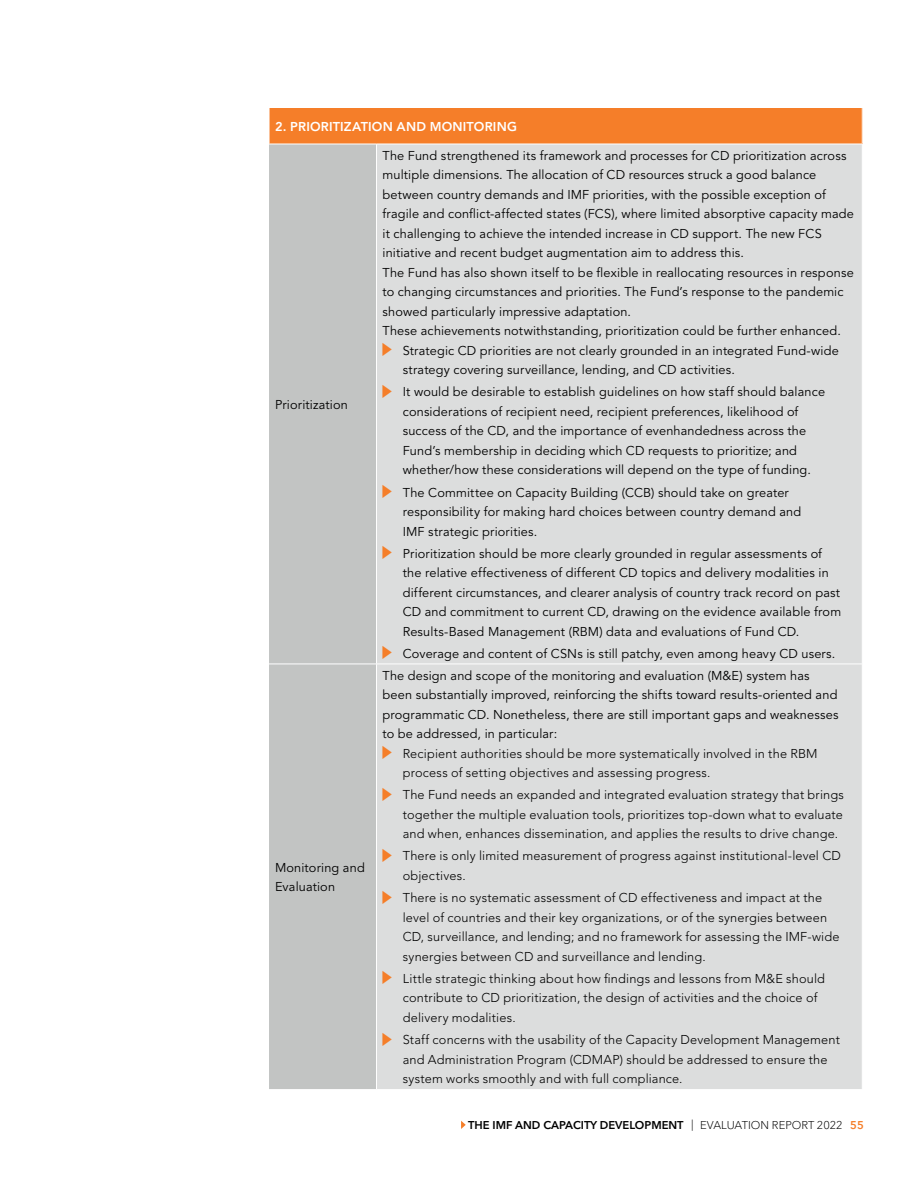
<style>
.page{position:relative;width:918px;height:1188px;background:#fff}
.page>*{position:absolute;margin:0;border:0;box-sizing:border-box;transform-origin:0 0}
.t1{font:12.75px/19.5px "Avenir LT Std";letter-spacing:.015em;color:#000}
.t2{font:300 12.75px/19.5px "Avenir LT Std";letter-spacing:.015em;color:#000}
.t3{font:800 12.75px "Avenir LT Std";letter-spacing:.015em;color:#fff}
.t4{font:600 11.25px "Avenir Next W1 G";color:#000}
.s1{font-family:"Universal Std Newswith Comm Pi";font-size:13.5px;color:#f57e29}
.s2{font-family:"Universal Std Newswith Comm Pi";font-weight:400;font-size:13.5px;color:#f57e29}
.s3{font-weight:300}
.s4{color:#f57e29}
</style>
<div class="page">
<div style="left:269px;top:108px;width:593px;height:36px;background:#f57e29"></div>
<div style="left:269px;top:145px;width:107px;height:944px;background:#c2c4c3"></div>
<div style="left:377px;top:145px;width:485px;height:944px;background:#dcdddd"></div>
<hr style="left:269px;top:108px;width:1px;height:36px;background:#fff">
<hr style="left:377px;top:664px;width:486px;height:1px;background:#fff">
<hr style="left:269px;top:664px;width:108px;height:1px;background:#fff">
<svg style="left:461px;top:1121px;width:5px;height:8px"></svg>
<p class="t3" style="left:275px;top:119px;width:243px">2. PRIORITIZATION AND MONITORING</p>
<p class="t1" style="left:275px;top:395px;width:74px">Prioritization</p>
<p class="t1" style="left:275px;top:858px;width:91px">Monitoring and<br>Evaluation</p>
<p class="t1" style="left:383px;top:146px;width:466px">The Fund strengthened its framework and processes for CD prioritization across</p>
<p class="t1" style="left:383px;top:165px;width:435px">multiple dimensions. The allocation of CD resources struck a good balance</p>
<p class="t1" style="left:383px;top:185px;width:445px">between country demands and IMF priorities, with the possible exception of</p>
<p class="t1" style="left:383px;top:204px;width:473px">fragile and conflict-affected states (FCS), where limited absorptive capacity made</p>
<p class="t1" style="left:383px;top:224px;width:441px">it challenging to achieve the intended increase in CD support. The new FCS</p>
<p class="t1" style="left:383px;top:243px;width:363px">initiative and recent budget augmentation aim to address this.</p>
<p class="t1" style="left:383px;top:263px;width:473px">The Fund has also shown itself to be flexible in reallocating resources in response</p>
<p class="t1" style="left:383px;top:282px;width:463px">to changing circumstances and priorities. The Fund’s response to the pandemic</p>
<p class="t1" style="left:383px;top:302px;width:250px">showed particularly impressive adaptation.</p>
<p class="t1" style="left:383px;top:321px;width:460px">These achievements notwithstanding, prioritization could be further enhanced.</p>
<p class="t1" style="left:383px;top:341px;width:458px"><span class="s1">▶</span> Strategic CD priorities are not clearly grounded in an integrated Fund-wide</p>
<p class="t1" style="left:403px;top:360px;width:334px">strategy covering surveillance, lending, and CD activities.</p>
<p class="t1" style="left:403px;top:383px;width:424px;text-indent:-20px"><span class="s1">▶</span> It would be desirable to establish guidelines on how staff should balance considerations of recipient need, recipient preferences, likelihood of success of the CD, and the importance of evenhandedness across the Fund’s membership in deciding which CD requests to prioritize; and whether/how these considerations will depend on the type of funding.</p>
<p class="t1" style="left:403px;top:483px;width:400px;text-indent:-20px"><span class="s1">▶</span> The Committee on Capacity Building (CCB) should take on greater responsibility for making hard choices between country demand and<br>IMF strategic priorities.</p>
<p class="t1" style="left:403px;top:544px;width:440px;text-indent:-20px"><span class="s1">▶</span> Prioritization should be more clearly grounded in regular assessments of the relative effectiveness of different CD topics and delivery modalities in different circumstances, and clearer analysis of country track record on past CD and commitment to current CD, drawing on the evidence available from Results-Based Management (RBM) data and evaluations of Fund CD.</p>
<p class="t1" style="left:383px;top:644px;width:454px"><span class="s1">▶</span> Coverage and content of CSNs is still patchy, even among heavy CD users.</p>
<p class="t1" style="left:383px;top:666px;width:429px">The design and scope of the monitoring and evaluation (M&amp;E) system has</p>
<p class="t1" style="left:383px;top:685px;width:456px">been substantially improved, reinforcing the shifts toward results-oriented and</p>
<p class="t1" style="left:383px;top:705px;width:458px">programmatic CD. Nonetheless, there are still important gaps and weaknesses</p>
<p class="t1" style="left:383px;top:724px;width:176px">to be addressed, in particular:</p>
<p class="t2" style="left:383px;top:743px;width:437px"><span class="s2">▶</span> Recipient authorities should be more systematically involved in the RBM</p>
<p class="t2" style="left:403px;top:763px;width:309px">process of setting objectives and assessing progress.</p>
<p class="t2" style="left:403px;top:785px;width:443px;text-align:justify;text-indent:-20px"><span class="s2">▶</span> The Fund needs an expanded and integrated evaluation strategy that brings together the multiple evaluation tools, prioritizes top-down what to evaluate and when, enhances dissemination, and applies the results to drive change.</p>
<p class="t2" style="left:403px;top:846px;width:440px;text-indent:-20px"><span class="s2">▶</span> There is only limited measurement of progress against institutional-level CD objectives.</p>
<p class="t2" style="left:403px;top:888px;width:438px;text-indent:-20px"><span class="s2">▶</span> There is no systematic assessment of CD effectiveness and impact at the level of countries and their key organizations, or of the synergies between CD, surveillance, and lending; and no framework for assessing the IMF-wide synergies between CD and surveillance and lending.</p>
<p class="t2" style="left:403px;top:969px;width:424px;text-indent:-20px"><span class="s2">▶</span> Little strategic thinking about how findings and lessons from M&amp;E should contribute to CD prioritization, the design of activities and the choice of delivery modalities.</p>
<p class="t2" style="left:403px;top:1030px;width:439px;text-indent:-20px"><span class="s2">▶</span> Staff concerns with the usability of the Capacity Development Management and Administration Program (CDMAP) should be addressed to ensure the system works smoothly and with full compliance.</p>
<p class="t4" style="left:468px;top:1116px;width:397px">THE IMF AND CAPACITY DEVELOPMENT <span class="s3">| EVALUATION REPORT 2022</span> <span class="s4">55</span></p>
</div>
